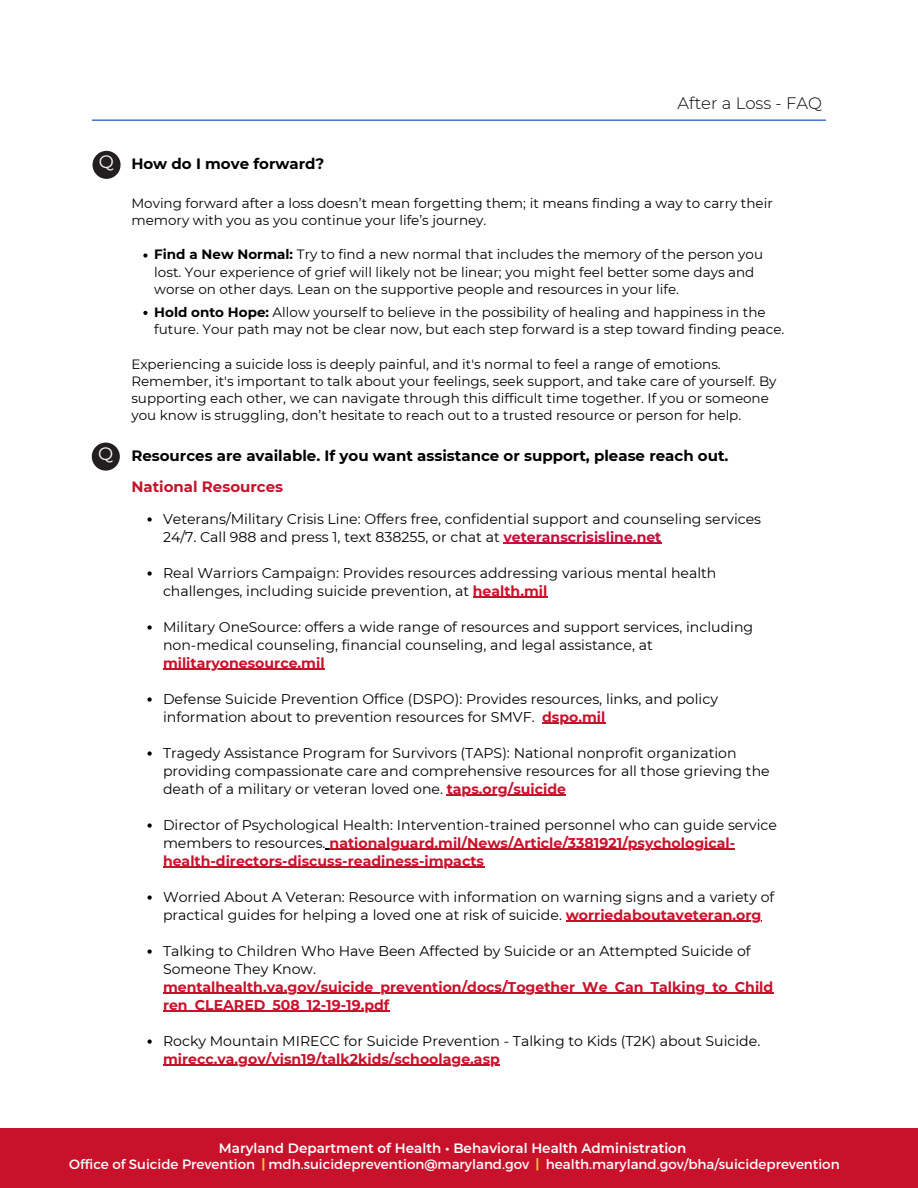
<style>
.page{position:relative;width:918px;height:1188px;background:#fff}
.page>*{position:absolute;margin:0;border:0;box-sizing:border-box;transform-origin:0 0}
.t1{font:18px "Montserrat";color:#fefefe}
.t2{font:300 16.5px "Montserrat";color:#000001}
.t3{font:700 15px "Montserrat";color:#000001}
.t4{font:700 15px "Montserrat";color:#c8122c}
.t5{font:14.1px/18px "Montserrat";color:#000}
.t6{font:700 14.1px/18px "Montserrat";color:#c8122c}
.t7{font:13.5px/17.2px "Montserrat";color:#000001}
.t8{font:13.5px/16.8px "Montserrat";color:#fff;text-align:center}
.s1{font-weight:700}
.s2{font-weight:700;color:#c40e3d}
.s3{font-weight:700;color:#c8122c}
.s4{font-weight:600}
.s5{font-weight:700;color:#ffc838}
.s6{font-weight:700;color:#fdc132}
</style>
<div class="page">
<hr style="left:92px;top:120px;width:734px;height:1px;background:#004aad">
<svg style="left:143px;top:253px;width:4px;height:5px"></svg>
<svg style="left:143px;top:311px;width:4px;height:4px"></svg>
<div style="left:93px;top:151px;width:28px;height:28px;background:#231f20;border-radius:50%"></div>
<div style="left:0;top:1128px;width:918px;height:60px;background:#c8122c"></div>
<div style="left:92px;top:443px;width:28px;height:28px;background:#231f20;border-radius:50%"></div>
<svg style="left:147px;top:517px;width:5px;height:5px"></svg>
<hr style="left:503px;top:543px;width:158px;height:1px;background:#c40e3d">
<svg style="left:147px;top:571px;width:5px;height:5px"></svg>
<hr style="left:473px;top:597px;width:74px;height:1px;background:#c8122c">
<svg style="left:147px;top:625px;width:5px;height:5px"></svg>
<hr style="left:163px;top:669px;width:162px;height:1px;background:#c8122c">
<svg style="left:147px;top:697px;width:5px;height:5px"></svg>
<hr style="left:542px;top:723px;width:63px;height:1px;background:#c8122c">
<svg style="left:147px;top:751px;width:5px;height:5px"></svg>
<hr style="left:447px;top:795px;width:119px;height:1px;background:#c8122c">
<svg style="left:147px;top:823px;width:5px;height:5px"></svg>
<hr style="left:330px;top:849px;width:405px;height:1px;background:#c8122c">
<hr style="left:163px;top:867px;width:321px;height:1px;background:#c8122c">
<svg style="left:147px;top:895px;width:5px;height:5px"></svg>
<hr style="left:566px;top:921px;width:195px;height:1px;background:#c8122c">
<svg style="left:147px;top:949px;width:5px;height:5px"></svg>
<hr style="left:163px;top:993px;width:610px;height:1px;background:#c8122c">
<hr style="left:163px;top:1011px;width:226px;height:1px;background:#c8122c">
<svg style="left:147px;top:1039px;width:5px;height:5px"></svg>
<hr style="left:163px;top:1065px;width:337px;height:1px;background:#c8122c">
<p class="t1" style="left:99px;top:151px;width:17px">Q</p>
<p class="t3" style="left:131px;top:154px;width:195px">How do I move forward?</p>
<h2 class="t2" style="left:678px;top:93px;width:146px">After a Loss - FAQ</h2>
<p class="t7" style="left:131px;top:194px;width:643px">Moving forward after a loss doesn’t mean forgetting them; it means finding a way to carry their memory with you as you continue your life’s journey.</p>
<h1 class="t7" style="left:154px;top:246px;width:610px"><span class="s1">Find a New Normal:</span> Try to find a new normal that includes the memory of the person you lost. Your experience of grief will likely not be linear; you might feel better some days and worse on other days. Lean on the supportive people and resources in your life.</h1>
<p class="t7" style="left:154px;top:303px;width:632px"><span class="s1">Hold onto Hope:</span> Allow yourself to believe in the possibility of healing and happiness in the future. Your path may not be clear now, but each step forward is a step toward finding peace.</p>
<h3 class="t7" style="left:131px;top:355px;width:647px">Experiencing a suicide loss is deeply painful, and it's normal to feel a range of emotions.<br>Remember, it's important to talk about your feelings, seek support, and take care of yourself. By supporting each other, we can navigate through this difficult time together. If you or someone you know is struggling, don’t hesitate to reach out to a trusted resource or person for help.</h3>
<p class="t1" style="left:98px;top:442px;width:17px">Q</p>
<h1 class="t3" style="left:131px;top:446px;width:599px">Resources are available. If you want assistance or support, please reach out.</h1>
<p class="t4" style="left:131px;top:478px;width:153px">National Resources</p>
<p class="t5" style="left:163px;top:510px;width:600px">Veterans/Military Crisis Line: Offers free, confidential support and counseling services<br>24/7. Call 988 and press 1, text 838255, or chat at <span class="s2">veteranscrisisline.net</span></p>
<p class="t5" style="left:163px;top:564px;width:555px">Real Warriors Campaign: Provides resources addressing various mental health challenges, including suicide prevention, at <span class="s3">health.mil</span></p>
<p class="t5" style="left:163px;top:618px;width:592px">Military OneSource: offers a wide range of resources and support services, including non-medical counseling, financial counseling, and legal assistance, at</p>
<p class="t6" style="left:163px;top:654px;width:163px">militaryonesource.mil</p>
<p class="t5" style="left:163px;top:690px;width:556px">Defense Suicide Prevention Office (DSPO): Provides resources, links, and policy information about to prevention resources for SMVF.</p>
<p class="t6" style="left:542px;top:708px;width:65px">dspo.mil</p>
<p class="t5" style="left:163px;top:744px;width:608px">Tragedy Assistance Program for Survivors (TAPS): National nonprofit organization providing compassionate care and comprehensive resources for all those grieving the death of a military or veteran loved one. <span class="s3">taps.org/suicide</span></p>
<p class="t5" style="left:163px;top:816px;width:616px">Director of Psychological Health: Intervention-trained personnel who can guide service members to resources. <span class="s3">nationalguard.mil/News/Article/3381921/psychological-</span></p>
<h3 class="t6" style="left:163px;top:852px;width:323px">health-directors-discuss-readiness-impacts</h3>
<h3 class="t5" style="left:163px;top:888px;width:613px">Worried About A Veteran: Resource with information on warning signs and a variety of practical guides for helping a loved one at risk of suicide. <span class="s3">worriedaboutaveteran.org</span></h3>
<p class="t5" style="left:163px;top:942px;width:589px">Talking to Children Who Have Been Affected by Suicide or an Attempted Suicide of<br>Someone They Know.</p>
<p class="t6" style="left:163px;top:978px;width:612px">mentalhealth.va.gov/suicide_prevention/docs/Together_We_Can_Talking_to_Child ren_CLEARED_508_12-19-19.pdf</p>
<p class="t5" style="left:163px;top:1032px;width:599px">Rocky Mountain MIRECC for Suicide Prevention - Talking to Kids (T2K) about Suicide.</p>
<p class="t6" style="left:163px;top:1050px;width:338px">mirecc.va.gov/visn19/talk2kids/schoolage.asp</p>
<h1 class="t8" style="left:69px;top:1139px;width:772px"><span class="s4">Maryland Department of Health • Behavioral Health Administration<br></span>Office of Suicide Prevention <span class="s5">|</span> mdh.suicideprevention@maryland.gov <span class="s6">|</span> health.maryland.gov/bha/suicideprevention</h1>
</div>
